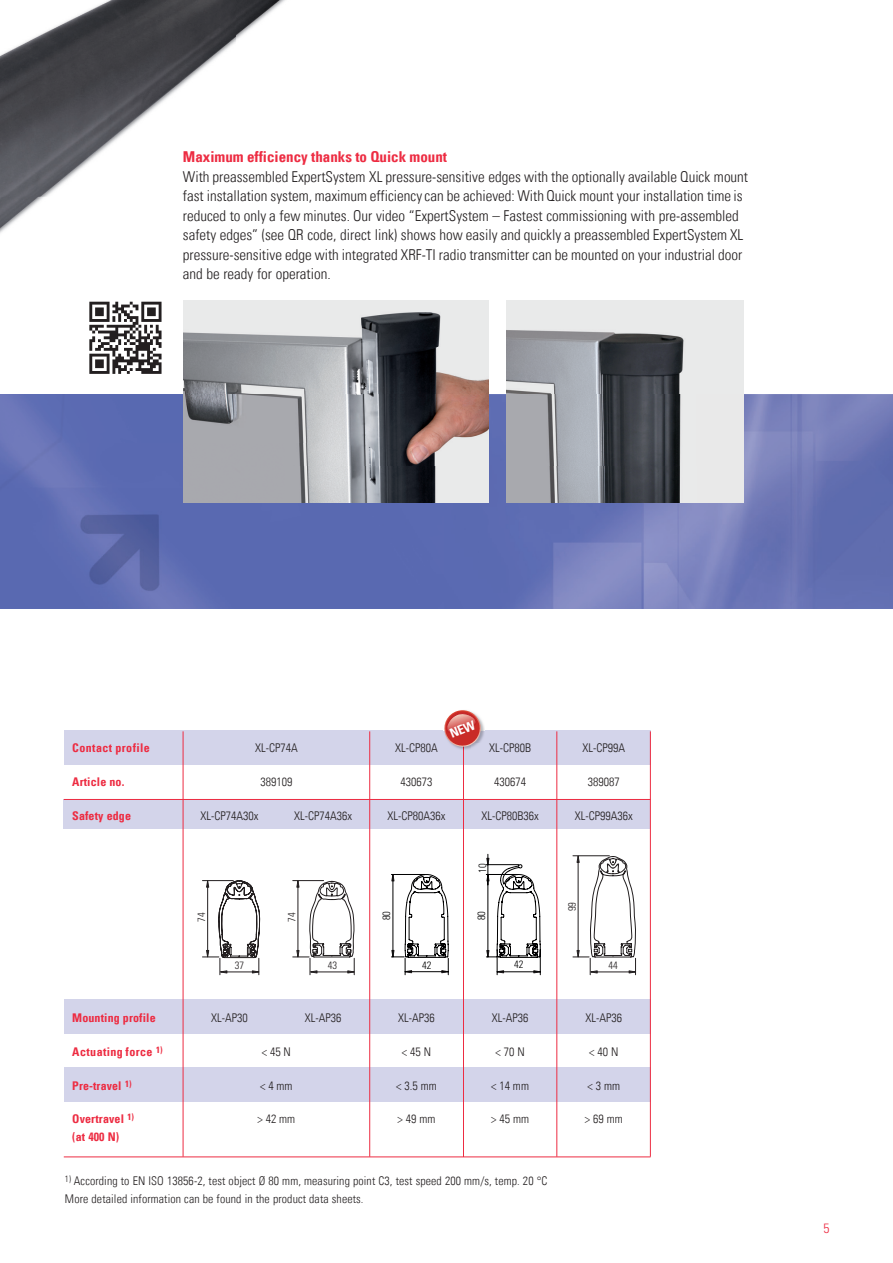
<style>
.page{position:relative;width:893px;height:1263px;background:#fff}
.page>*{position:absolute;margin:0;border:0;box-sizing:border-box;transform-origin:0 0}
.t1{font:19.8px "Univers Com 47 Light Cond";color:#231f20}
.t2{font:15px/19.5px "Univers Com 47 Light Cond";color:#231f20}
.t3{font:15px "Univers Com 67 Bold Cond";color:#ed2c42}
.t4{font:300 condensed 13.5px "Univers";color:#ed2c42}
.t5{font:12px/18px "Univers Com 47 Light Cond";color:#231f20}
.t6{font:12px/18px "Univers Com 67 Bold Cond";letter-spacing:.01em;color:#ed2c42}
.t7{font:12px "Univers Com 67 Bold Cond";letter-spacing:.035em;color:#ed2c42}
.t8{font:300 condensed 10.5px "Univers";color:#231f20}
.t9{font:10.5px "Univers Com 47 Light Cond";color:#000001}
.s1{font-family:"Univers Com 47 Light Cond";font-weight:400;font-stretch:normal;color:#000001}
</style>
<div class="page">
<img style="left:0;top:394px;width:893px;height:215px">
<div style="left:64px;top:731px;width:587px;height:34px;background:#d3d4ea"></div>
<div style="left:64px;top:1067px;width:587px;height:34px;background:#d3d4ea"></div>
<div style="left:64px;top:999px;width:587px;height:34px;background:#d3d4ea"></div>
<div style="left:64px;top:799px;width:586px;height:30px;background:#d3d4ea"></div>
<hr style="left:183px;top:731px;width:1px;height:426px;background:#ed2c42">
<hr style="left:369px;top:731px;width:1px;height:426px;background:#ed2c42">
<hr style="left:463px;top:731px;width:1px;height:426px;background:#ed2c42">
<hr style="left:557px;top:731px;width:1px;height:426px;background:#ed2c42">
<hr style="left:650px;top:731px;width:1px;height:426px;background:#ed2c42">
<hr style="left:64px;top:799px;width:587px;height:1px;background:#ed2c42">
<hr style="left:64px;top:1157px;width:587px;height:1px;background:#ed2c42">
<img style="left:0;top:0;width:237px;height:197px">
<img style="left:237px;top:0;width:48px;height:39px">
<img style="left:0;top:197px;width:184px;height:197px">
<img style="left:0;top:394px;width:184px;height:48px">
<img style="left:332px;top:300px;width:156px;height:94px">
<img style="left:285px;top:394px;width:203px;height:109px">
<div style="left:184px;top:442px;width:101px;height:61px;background:#a8a9ae"></div>
<img style="left:184px;top:300px;width:148px;height:142px">
<img style="left:507px;top:300px;width:236px;height:203px">
<svg style="left:202px;top:880px;width:59px;height:95px"></svg>
<svg style="left:292px;top:880px;width:63px;height:95px"></svg>
<svg style="left:572px;top:855px;width:65px;height:120px"></svg>
<svg style="left:486px;top:854px;width:55px;height:121px"></svg>
<svg style="left:391px;top:874px;width:58px;height:101px"></svg>
<div style="left:86px;top:299px;width:78px;height:78px;background:#fff"></div>
<svg style="left:89px;top:302px;width:73px;height:72px"></svg>
<svg style="left:442px;top:710px;width:43px;height:40px"></svg>
<p class="t3" style="left:183px;top:148px;width:266px">Maximum efficiency thanks to Quick mount</p>
<p class="t2" style="left:183px;top:167px;width:567px">With preassembled ExpertSystem XL pressure-sensitive edges with the optionally available Quick mount fast installation system, maximum efficiency can be achieved: With Quick mount your installation time is reduced to only a few minutes. Our video “ExpertSystem – Fastest commissioning with pre-assembled safety edges” (see QR code, direct link) shows how easily and quickly a preassembled ExpertSystem XL pressure-sensitive edge with integrated XRF-TI radio transmitter can be mounted on your industrial door and be ready for operation.</p>
<p class="t7" style="left:72px;top:740px;width:79px">Contact profile</p>
<p class="t6" style="left:72px;top:773px;width:54px">Article no.</p>
<p class="t6" style="left:72px;top:806px;width:60px">Safety edge</p>
<p class="t5" style="left:489px;top:739px;width:43px">XL-CP80B</p>
<p class="t5" style="left:494px;top:773px;width:33px">430674</p>
<p class="t5" style="left:481px;top:806px;width:59px">XL-CP80B36x</p>
<p class="t5" style="left:395px;top:739px;width:44px">XL-CP80A</p>
<p class="t5" style="left:401px;top:773px;width:33px">430673</p>
<p class="t5" style="left:388px;top:806px;width:59px">XL-CP80A36x</p>
<p class="t5" style="left:255px;top:739px;width:44px">XL-CP74A</p>
<p class="t5" style="left:260px;top:772px;width:33px">389109</p>
<p class="t5" style="left:201px;top:806px;width:59px">XL-CP74A30x</p>
<p class="t5" style="left:294px;top:806px;width:59px">XL-CP74A36x</p>
<h1 class="t1" style="left:244px;top:805px;width:29px">56B</h1>
<h1 class="t1" style="left:324px;top:805px;width:29px">56B</h1>
<h1 class="t1" style="left:402px;top:802px;width:30px">80A</h1>
<h1 class="t1" style="left:480px;top:802px;width:29px">80B</h1>
<h1 class="t1" style="left:420px;top:802px;width:30px">80A</h1>
<h1 class="t1" style="left:497px;top:802px;width:29px">80B</h1>
<p class="t5" style="left:582px;top:739px;width:44px">XL-CP99A</p>
<p class="t5" style="left:588px;top:772px;width:33px">389087</p>
<p class="t5" style="left:575px;top:806px;width:59px">XL-CP99A36x</p>
<h1 class="t1" style="left:607px;top:805px;width:29px">56B</h1>
<p class="t9" style="left:476px;top:873px;width:11px;rotate:-90deg">10</p>
<h1 class="t1" style="left:461px;top:861px;width:39px">AP30</h1>
<p class="t8" style="left:195px;top:922px;width:11px;rotate:-90deg">74</p>
<p class="t8" style="left:286px;top:922px;width:11px;rotate:-90deg">74</p>
<p class="t9" style="left:380px;top:920px;width:11px;rotate:-90deg">80</p>
<p class="t9" style="left:475px;top:920px;width:11px;rotate:-90deg">80</p>
<p class="t8" style="left:566px;top:911px;width:11px;rotate:-90deg">99</p>
<p class="t8" style="left:232px;top:958px;width:11px">29</p>
<p class="t8" style="left:235px;top:958px;width:11px">37</p>
<p class="t8" style="left:328px;top:958px;width:21px">43<span class="s1">41</span></p>
<p class="t9" style="left:422px;top:958px;width:11px">42</p>
<p class="t8" style="left:608px;top:958px;width:23px">44 <span class="s1">36</span></p>
<p class="t5" style="left:211px;top:1009px;width:38px">XL-AP30</p>
<p class="t5" style="left:305px;top:1009px;width:38px">XL-AP36</p>
<p class="t5" style="left:262px;top:1042px;width:31px">&lt; 45 N</p>
<p class="t5" style="left:260px;top:1076px;width:34px">&lt; 4 mm</p>
<p class="t5" style="left:257px;top:1110px;width:39px">&gt; 42 mm</p>
<p class="t5" style="left:492px;top:1009px;width:38px">XL-AP36</p>
<p class="t5" style="left:495px;top:1043px;width:31px">&lt; 70 N</p>
<p class="t5" style="left:491px;top:1076px;width:39px">&lt; 14 mm</p>
<p class="t5" style="left:491px;top:1110px;width:39px">&gt; 45 mm</p>
<p class="t6" style="left:72px;top:1009px;width:85px">Mounting profile</p>
<p class="t7" style="left:72px;top:1044px;width:92px">Actuating force <sup>1)</sup></p>
<p class="t6" style="left:72px;top:1076px;width:61px">Pre-travel <sup>1)</sup></p>
<p class="t6" style="left:72px;top:1110px;width:63px">Overtravel <sup>1) </sup>(at 400 N)</p>
<p class="t5" style="left:65px;top:1172px;width:484px"><sup>1)</sup> According to EN ISO 13856-2, test object Ø 80 mm, measuring point C3, test speed 200 mm/s, temp. 20 °C<br>More detailed information can be found in the product data sheets.</p>
<p class="t5" style="left:398px;top:1009px;width:38px">XL-AP36</p>
<p class="t5" style="left:402px;top:1043px;width:31px">&lt; 45 N</p>
<p class="t5" style="left:396px;top:1076px;width:42px">&lt; 3.5 mm</p>
<p class="t5" style="left:398px;top:1110px;width:39px">&gt; 49 mm</p>
<p class="t5" style="left:585px;top:1009px;width:38px">XL-AP36</p>
<p class="t5" style="left:589px;top:1042px;width:31px">&lt; 40 N</p>
<p class="t5" style="left:588px;top:1076px;width:34px">&lt; 3 mm</p>
<p class="t5" style="left:585px;top:1110px;width:39px">&gt; 69 mm</p>
<p class="t4" style="left:824px;top:1220px;width:7px">5</p>
</div>
